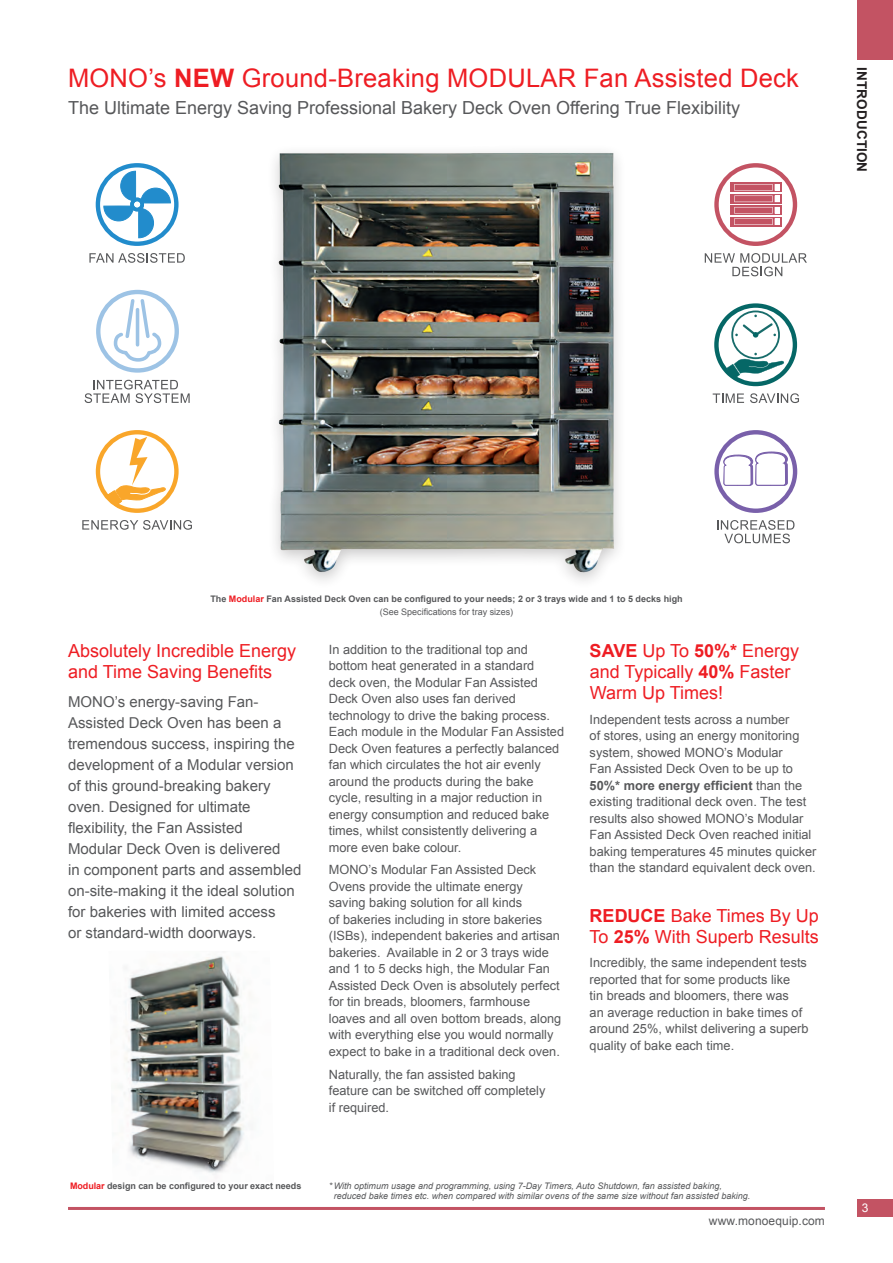
<style>
.page{position:relative;width:893px;height:1263px;background:#fff}
.page>*{position:absolute;margin:0;border:0;box-sizing:border-box;transform-origin:0 0}
.Page_header{font:25.5px "Arial";letter-spacing:.01em;color:#ee1d23}
.Sub_head_red{font:18px/21px "Arial";color:#ee1d23}
.Page_header_2_Grey{font:18px "Arial";color:#57585a}
.Intro1{font:15px/21px "Arial";color:#57585a}
.Side_section_title{font:700 13.5px "Arial";letter-spacing:.01em;color:#231f20}
.Body{font:12.75px/16.5px "Arial";color:#57585a}
.t1{font:12px "Arial";letter-spacing:.01em;color:#57585a}
.Folio{font:12px "Arial";color:#fff}
.t2{font:italic 9px/10.5px "Arial";color:#57585a}
.t3{font:700 9px "Arial";color:#57585a}
.t4{font:9px "Arial";color:#57585a}
.s1{font-weight:700}
.s2{color:#ee1d23}
</style>
<div class="page">
<div style="left:858px;top:0;width:35px;height:60px;background:#c35363"></div>
<img style="left:275px;top:152px;width:344px;height:429px">
<svg style="left:98px;top:432px;width:78px;height:79px"></svg>
<div style="left:96px;top:430px;width:83px;height:83px;border:4px solid #f9a62a;border-radius:50%"></div>
<svg style="left:103px;top:437px;width:68px;height:69px"></svg>
<svg style="left:82px;top:520px;width:110px;height:10px"></svg>
<svg style="left:714px;top:303px;width:83px;height:83px"></svg>
<svg style="left:713px;top:393px;width:31px;height:10px"></svg>
<svg style="left:750px;top:393px;width:49px;height:10px"></svg>
<svg style="left:716px;top:165px;width:79px;height:79px"></svg>
<div style="left:714px;top:163px;width:83px;height:83px;border:4px solid #c35363;border-radius:50%"></div>
<div style="left:730px;top:183px;width:51px;height:9px;background:#c35363"></div>
<div style="left:730px;top:194px;width:51px;height:9px;background:#c35363"></div>
<div style="left:730px;top:206px;width:51px;height:9px;background:#c35363"></div>
<div style="left:730px;top:217px;width:51px;height:9px;background:#c35363"></div>
<svg style="left:734px;top:184px;width:46px;height:41px"></svg>
<svg style="left:705px;top:253px;width:102px;height:23px"></svg>
<svg style="left:85px;top:380px;width:105px;height:23px"></svg>
<svg style="left:98px;top:292px;width:79px;height:78px"></svg>
<div style="left:96px;top:290px;width:83px;height:83px;border:4px solid #9dc3e5;border-radius:50%"></div>
<svg style="left:112px;top:297px;width:51px;height:66px"></svg>
<svg style="left:717px;top:432px;width:78px;height:79px"></svg>
<div style="left:714px;top:430px;width:83px;height:83px;border:4px solid #7960aa;border-radius:50%"></div>
<svg style="left:723px;top:452px;width:65px;height:34px"></svg>
<svg style="left:717px;top:520px;width:77px;height:23px"></svg>
<img style="left:124px;top:956px;width:126px;height:219px">
<svg style="left:98px;top:165px;width:78px;height:79px"></svg>
<div style="left:96px;top:163px;width:83px;height:83px;border:4px solid #228ccc;border-radius:50%"></div>
<svg style="left:103px;top:171px;width:68px;height:67px"></svg>
<svg style="left:89px;top:253px;width:96px;height:10px"></svg>
<hr style="left:68px;top:1207px;width:757px;height:3px;background:#c35363">
<div style="left:858px;top:1200px;width:35px;height:17px;background:#c35363"></div>
<p class="Page_header" style="left:68px;top:61px;width:732px">MONO’s <span class="s1">NEW</span> Ground-Breaking MODULAR Fan Assisted Deck</p>
<p class="Page_header_2_Grey" style="left:68px;top:95px;width:673px">The Ultimate Energy Saving Professional Bakery Deck Oven Offering True Flexibility</p>
<p class="Side_section_title" style="left:871px;top:67px;width:106px;rotate:90deg">INTRODUCTION</p>
<p class="t3" style="left:210px;top:593px;width:474px">The <span class="s2">Modular</span> Fan Assisted Deck Oven can be configured to your needs; 2 or 3 trays wide and 1 to 5 decks high</p>
<p class="t4" style="left:380px;top:605px;width:135px">(See Specifications for tray sizes)</p>
<p class="Sub_head_red" style="left:68px;top:641px;width:230px">Absolutely Incredible Energy and Time Saving Benefits</p>
<p class="Intro1" style="left:68px;top:691px;width:235px">MONO’s energy-saving Fan-<br>Assisted Deck Oven has been a tremendous success, inspiring the development of a Modular version of this ground-breaking bakery oven. Designed for ultimate flexibility, the Fan Assisted<br>Modular Deck Oven is delivered<br>in component parts and assembled on-site-making it the ideal solution for bakeries with limited access<br>or standard-width doorways.</p>
<p class="t3" style="left:70px;top:1180px;width:233px"><span class="s2">Modular</span> design can be configured to your exact needs</p>
<p class="Body" style="left:329px;top:641px;width:237px">In addition to the traditional top and bottom heat generated in a standard deck oven, the Modular Fan Assisted Deck Oven also uses fan derived technology to drive the baking process.<br>Each module in the Modular Fan Assisted Deck Oven features a perfectly balanced fan which circulates the hot air evenly around the products during the bake cycle, resulting in a major reduction in energy consumption and reduced bake times, whilst consistently delivering a more even bake colour.</p>
<p class="Body" style="left:329px;top:862px;width:234px">MONO’s Modular Fan Assisted Deck Ovens provide the ultimate energy saving baking solution for all kinds<br>of bakeries including in store bakeries (ISBs), independent bakeries and artisan bakeries. Available in 2 or 3 trays wide and 1 to 5 decks high, the Modular Fan Assisted Deck Oven is absolutely perfect for tin breads, bloomers, farmhouse loaves and all oven bottom breads, along with everything else you would normally expect to bake in a traditional deck oven.</p>
<p class="Body" style="left:329px;top:1066px;width:218px">Naturally, the fan assisted baking feature can be switched off completely if required.</p>
<p class="Sub_head_red" style="left:590px;top:641px;width:211px"><span class="s1">SAVE</span> Up To <span class="s1">50%*</span> Energy and Typically <span class="s1">40%</span> Faster<br>Warm Up Times!</p>
<p class="Body" style="left:590px;top:711px;width:228px">Independent tests across a number<br>of stores, using an energy monitoring system, showed MONO’s Modular<br>Fan Assisted Deck Oven to be up to <span class="s1">50%* more energy efficient</span> than the existing traditional deck oven. The test results also showed MONO’s Modular Fan Assisted Deck Oven reached initial baking temperatures 45 minutes quicker than the standard equivalent deck oven.</p>
<p class="Sub_head_red" style="left:590px;top:906px;width:231px"><span class="s1">REDUCE</span> Bake Times By Up<br>To <span class="s1">25%</span> With Superb Results</p>
<p class="Body" style="left:590px;top:955px;width:220px">Incredibly, the same independent tests reported that for some products like<br>tin breads and bloomers, there was<br>an average reduction in bake times of around 25%, whilst delivering a superb quality of bake each time.</p>
<p class="t2" style="left:334px;top:1180px;width:418px;text-indent:-5px">*With optimum usage and programming, using 7-Day Timers, Auto Shutdown, fan assisted baking, reduced bake times etc. when compared with similar ovens of the same size without fan assisted baking.</p>
<p class="t1" style="left:709px;top:1213px;width:117px">www.monoequip.com</p>
<p class="Folio" style="left:862px;top:1200px;width:8px">3</p>
</div>
